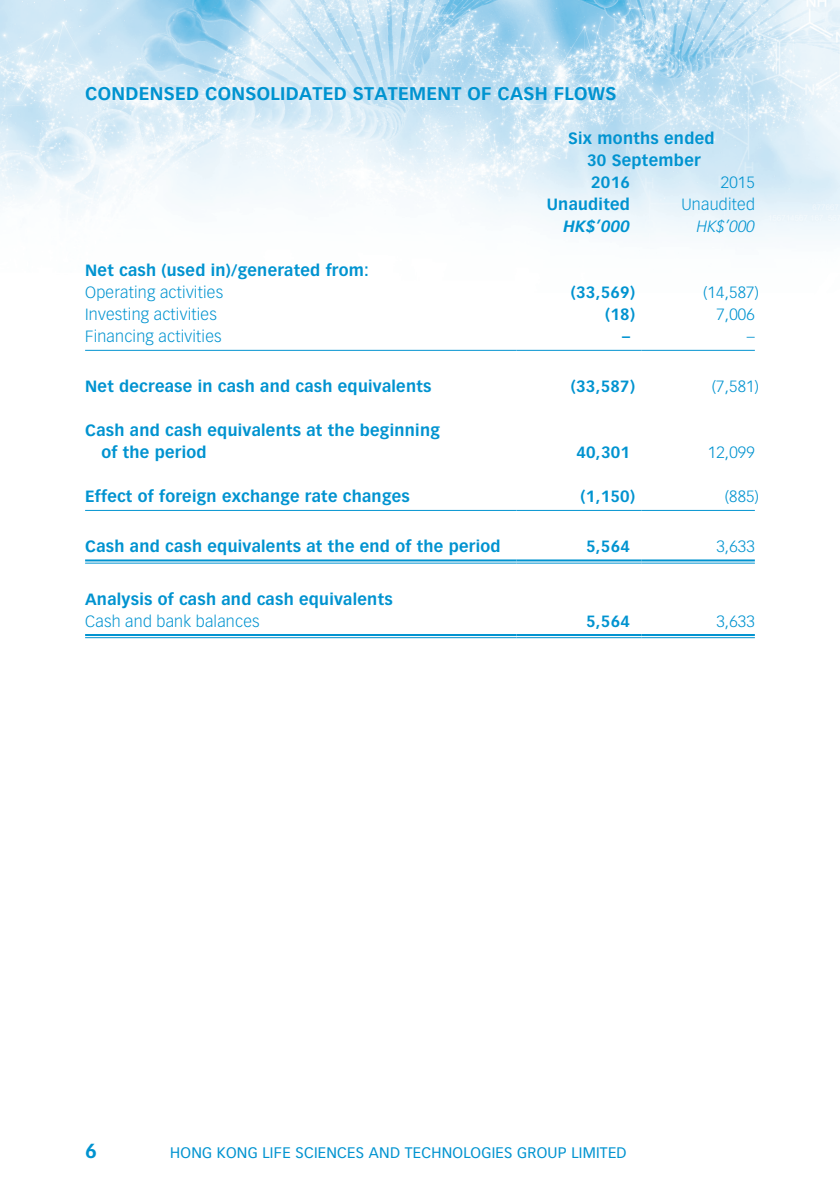
<style>
.page{position:relative;width:840px;height:1191px;background:#fff}
.page>*{position:absolute;margin:0;border:0;box-sizing:border-box;transform-origin:0 0}
.t1{font:700 20px "Vectora LT Std";color:#0093d0}
._01_H1{font:700 18px "Vectora LT Std";letter-spacing:.02em;color:#0093d0}
._50_Table_txt{font:700 16px "Vectora LT Std";letter-spacing:.02em;color:#0093d0}
._50_Table_txt-2{font:300 16px "Vectora LT Std";letter-spacing:.015em;color:#0093d0}
._50_Table_txt-3{font:italic 700 16px "Vectora LT Std";color:#0093d0}
._50_Table_txt-4{font:italic 300 16px "Vectora LT Std";color:#0093d0}
.t2{font:15px "Vectora LT Std";letter-spacing:.015em;color:#0093d0}
</style>
<div class="page">
<img style="left:0;top:0;width:839px;height:639px">
<hr style="left:85px;top:350px;width:431px;height:1px;background:#0093d0">
<hr style="left:516px;top:350px;width:125px;height:1px;background:#0093d0">
<hr style="left:641px;top:350px;width:113px;height:1px;background:#0093d0">
<hr style="left:85px;top:510px;width:431px;height:1px;background:#0093d0">
<hr style="left:516px;top:510px;width:125px;height:1px;background:#0093d0">
<hr style="left:641px;top:510px;width:113px;height:1px;background:#0093d0">
<hr style="left:85px;top:559px;width:431px;height:2px;background:#0093d0">
<hr style="left:85px;top:563px;width:431px;height:1px;background:#0093d0">
<hr style="left:516px;top:559px;width:125px;height:2px;background:#0093d0">
<hr style="left:516px;top:563px;width:125px;height:1px;background:#0093d0">
<hr style="left:641px;top:559px;width:113px;height:2px;background:#0093d0">
<hr style="left:641px;top:563px;width:113px;height:1px;background:#0093d0">
<hr style="left:85px;top:634px;width:431px;height:2px;background:#0093d0">
<hr style="left:85px;top:637px;width:431px;height:1px;background:#0093d0">
<hr style="left:516px;top:634px;width:125px;height:2px;background:#0093d0">
<hr style="left:516px;top:637px;width:125px;height:1px;background:#0093d0">
<hr style="left:641px;top:634px;width:113px;height:2px;background:#0093d0">
<hr style="left:641px;top:637px;width:113px;height:1px;background:#0093d0">
<p class="_01_H1" style="left:85px;top:83px;width:532px">CONDENSED CONSOLIDATED STATEMENT OF CASH FLOWS</p>
<p class="_50_Table_txt" style="left:568px;top:129px;width:148px">Six months ended</p>
<p class="_50_Table_txt" style="left:586px;top:151px;width:115px">30 September</p>
<p class="_50_Table_txt" style="left:591px;top:173px;width:40px">2016</p>
<p class="_50_Table_txt-2" style="left:720px;top:173px;width:36px">2015</p>
<p class="_50_Table_txt" style="left:546px;top:195px;width:85px">Unaudited</p>
<p class="_50_Table_txt-2" style="left:681px;top:195px;width:75px">Unaudited</p>
<p class="_50_Table_txt-3" style="left:563px;top:217px;width:68px">HK$’000</p>
<p class="_50_Table_txt-4" style="left:696px;top:217px;width:60px">HK$’000</p>
<p class="_50_Table_txt" style="left:85px;top:261px;width:285px">Net cash (used in)/generated from:</p>
<p class="_50_Table_txt-2" style="left:85px;top:283px;width:139px">Operating activities</p>
<p class="_50_Table_txt" style="left:570px;top:283px;width:66px">(33,569)</p>
<p class="_50_Table_txt-2" style="left:702px;top:283px;width:57px">(14,587)</p>
<p class="_50_Table_txt-2" style="left:85px;top:305px;width:133px">Investing activities</p>
<p class="_50_Table_txt" style="left:604px;top:305px;width:31px">(18)</p>
<p class="_50_Table_txt-2" style="left:716px;top:305px;width:40px">7,006</p>
<p class="_50_Table_txt-2" style="left:85px;top:327px;width:138px">Financing activities</p>
<p class="_50_Table_txt" style="left:621px;top:327px;width:9px">–</p>
<p class="_50_Table_txt-2" style="left:746px;top:327px;width:9px">–</p>
<p class="_50_Table_txt" style="left:85px;top:377px;width:348px">Net decrease in cash and cash equivalents</p>
<p class="_50_Table_txt" style="left:570px;top:377px;width:66px">(33,587)</p>
<p class="_50_Table_txt-2" style="left:711px;top:377px;width:49px">(7,581)</p>
<p class="_50_Table_txt" style="left:85px;top:421px;width:356px">Cash and cash equivalents at the beginning</p>
<p class="_50_Table_txt" style="left:101px;top:443px;width:107px">of the period</p>
<p class="_50_Table_txt" style="left:576px;top:443px;width:55px">40,301</p>
<p class="_50_Table_txt-2" style="left:707px;top:443px;width:49px">12,099</p>
<p class="_50_Table_txt" style="left:85px;top:487px;width:326px">Effect of foreign exchange rate changes</p>
<p class="_50_Table_txt" style="left:580px;top:487px;width:56px">(1,150)</p>
<p class="_50_Table_txt-2" style="left:724px;top:487px;width:36px">(885)</p>
<p class="_50_Table_txt" style="left:85px;top:537px;width:416px">Cash and cash equivalents at the end of the period</p>
<p class="_50_Table_txt" style="left:586px;top:537px;width:45px">5,564</p>
<p class="_50_Table_txt-2" style="left:716px;top:537px;width:40px">3,633</p>
<p class="_50_Table_txt" style="left:85px;top:589px;width:309px">Analysis of cash and cash equivalents</p>
<p class="_50_Table_txt-2" style="left:85px;top:612px;width:176px">Cash and bank balances</p>
<p class="_50_Table_txt" style="left:586px;top:611px;width:45px">5,564</p>
<p class="_50_Table_txt-2" style="left:716px;top:612px;width:40px">3,633</p>
<p class="t1" style="left:85px;top:1139px;width:13px">6</p>
<p class="t2" style="left:170px;top:1143px;width:457px">HONG KONG LIFE SCIENCES AND TECHNOLOGIES GROUP LIMITED</p>
</div>
